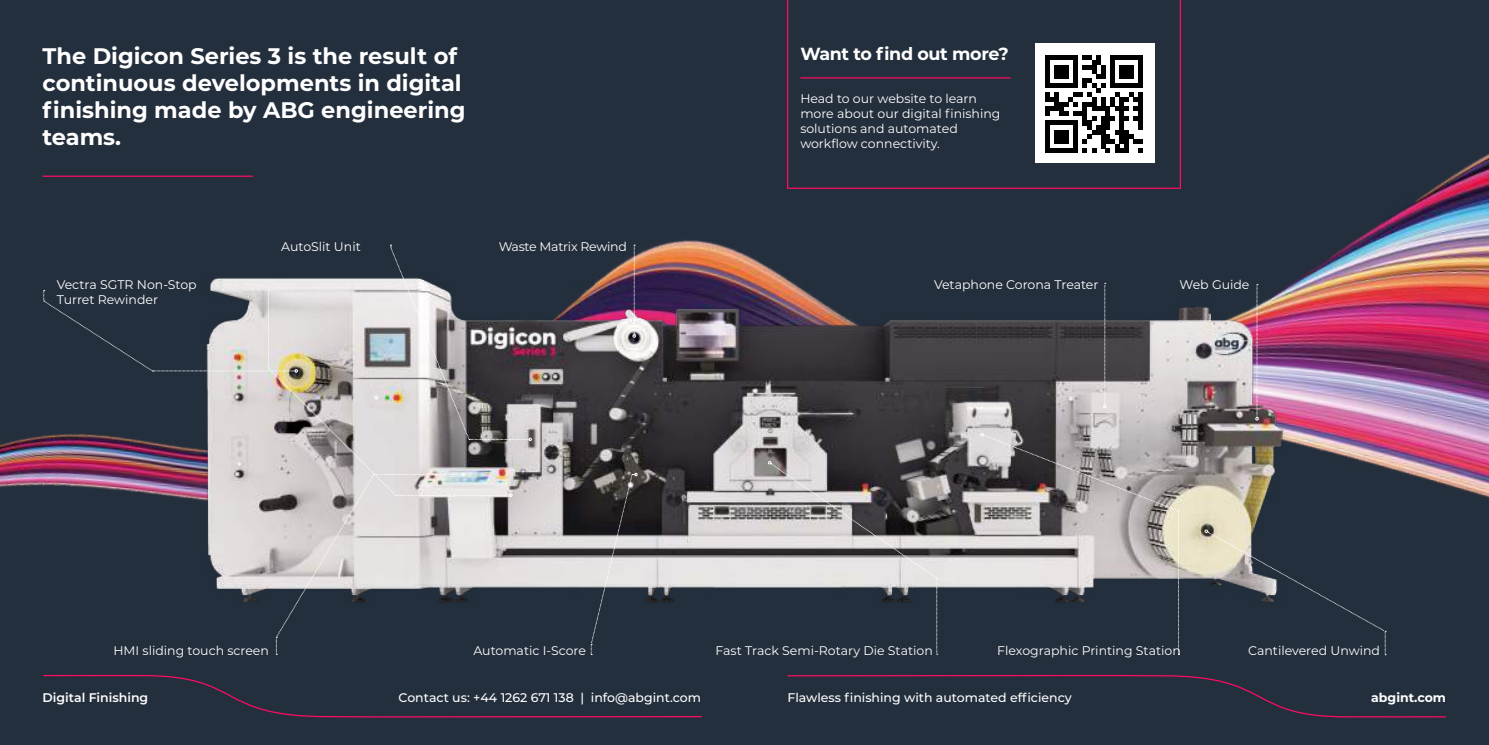
<style>
.page{position:relative;width:1489px;height:745px;background:#fff}
.page>*{position:absolute;margin:0;border:0;box-sizing:border-box;transform-origin:0 0}
.t1{font:700 22.5px/27px "Montserrat";color:#fff}
.t2{font:700 17.5px "Montserrat";letter-spacing:-.02em;color:#fff}
.t3{font:12.5px/15px "Montserrat";color:#fff}
.t4{font:500 12.5px "Montserrat";color:#fff}
.t5{font:12.5px "Montserrat";letter-spacing:-.02em;color:#fff}
.t6{font:600 12.5px "Montserrat";color:#fff}
.t7{font:700 12.5px "Montserrat";color:#fff}
</style>
<div class="page">
<div style="left:0;top:0;width:744px;height:744px;background:#242f3d"></div>
<div style="left:744px;top:0;width:744px;height:744px;background:#242f3d"></div>
<svg style="left:787px;top:674px;width:659px;height:43px"></svg>
<svg style="left:43px;top:674px;width:659px;height:43px"></svg>
<img style="left:0;top:0;width:1488px;height:498px">
<img style="left:124px;top:222px;width:1240px;height:403px">
<svg style="left:1103px;top:283px;width:3px;height:124px"></svg>
<svg style="left:1255px;top:284px;width:3px;height:136px"></svg>
<svg style="left:43px;top:245px;width:488px;height:409px"></svg>
<svg style="left:590px;top:472px;width:47px;height:182px"></svg>
<svg style="left:768px;top:461px;width:169px;height:193px"></svg>
<svg style="left:1204px;top:529px;width:181px;height:126px"></svg>
<svg style="left:980px;top:432px;width:199px;height:222px"></svg>
<hr style="left:43px;top:175px;width:210px;height:2px;background:#fd0b63">
<svg style="left:787px;top:0;width:393px;height:189px"></svg>
<svg style="left:632px;top:245px;width:3px;height:92px"></svg>
<hr style="left:800px;top:77px;width:210px;height:1px;background:#fd0b63">
<div style="left:1035px;top:43px;width:120px;height:119px;background:#fff"></div>
<svg style="left:1045px;top:55px;width:97px;height:98px"></svg>
<h1 class="t1" style="left:43px;top:44px;width:424px">The Digicon Series 3 is the result of continuous developments in digital finishing made by ABG engineering teams.</h1>
<h2 class="t2" style="left:800px;top:46px;width:210px">Want to find out more?</h2>
<p class="t3" style="left:800px;top:91px;width:202px">Head to our website to learn more about our digital finishing solutions and automated workflow connectivity.</p>
<p class="t3" style="left:57px;top:277px;width:142px">Vectra SGTR Non-Stop<br>Turret Rewinder</p>
<p class="t3" style="left:281px;top:239px;width:81px">AutoSlit Unit</p>
<p class="t5" style="left:498px;top:240px;width:130px">Waste Matrix Rewind</p>
<p class="t3" style="left:933px;top:277px;width:166px">Vetaphone Corona Treater</p>
<p class="t3" style="left:1179px;top:277px;width:71px">Web Guide</p>
<p class="t3" style="left:113px;top:643px;width:157px">HMI sliding touch screen</p>
<p class="t3" style="left:473px;top:642px;width:114px">Automatic I-Score</p>
<p class="t3" style="left:715px;top:642px;width:219px">Fast Track Semi-Rotary Die Station</p>
<p class="t3" style="left:997px;top:642px;width:185px">Flexographic Printing Station</p>
<p class="t3" style="left:1248px;top:643px;width:133px">Cantilevered Unwind</p>
<p class="t6" style="left:43px;top:692px;width:107px">Digital Finishing</p>
<p class="t4" style="left:398px;top:692px;width:304px">Contact us: +44 1262 671 138 | info@abgint.com</p>
<p class="t4" style="left:787px;top:692px;width:286px">Flawless finishing with automated efficiency</p>
<p class="t7" style="left:1370px;top:692px;width:76px">abgint.com</p>
</div>
